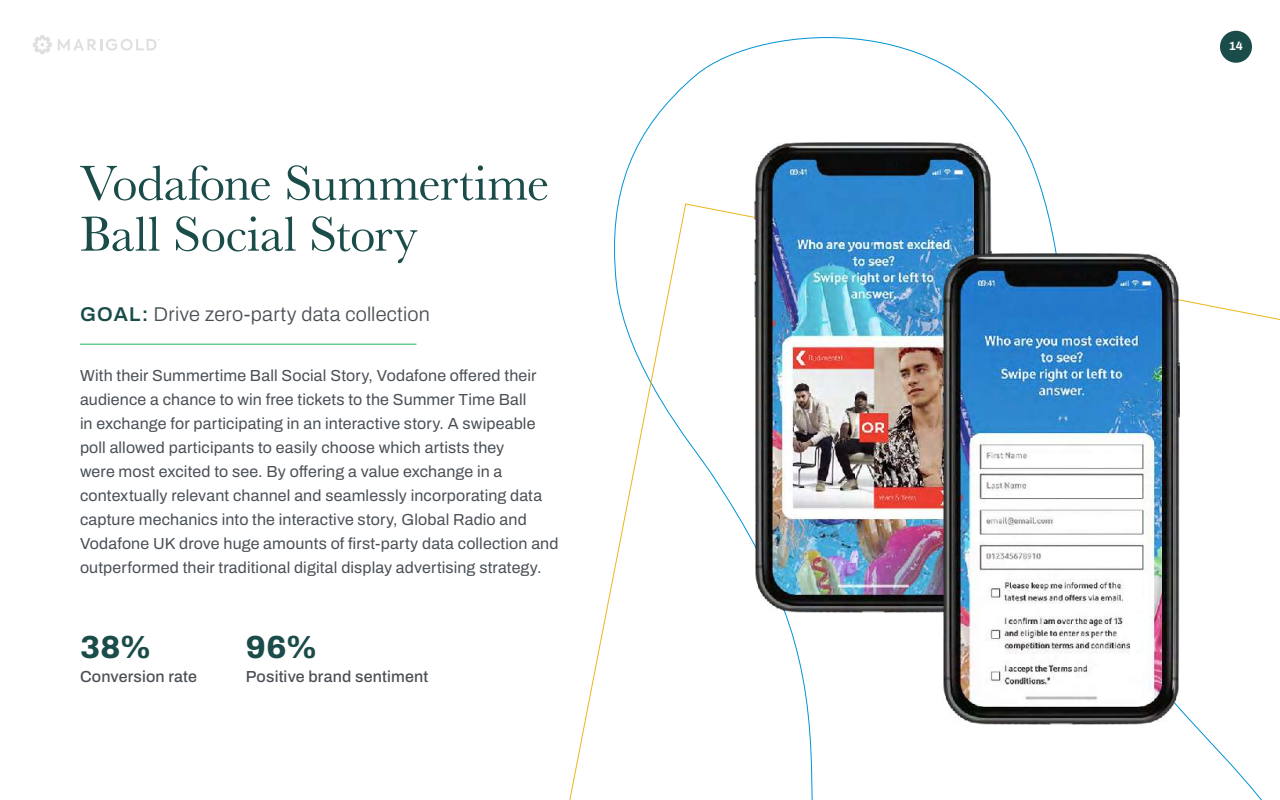
<style>
.page{position:relative;width:1280px;height:800px;background:#fff}
.page>*{position:absolute;margin:0;border:0;box-sizing:border-box;transform-origin:0 0}
.t1{font:51px/51px "Baskerville";letter-spacing:-.01em;color:#1a4c49}
.t2{font:800 32px "Archivo";color:#1a4c49}
.t3{font:300 20px "Archivo";letter-spacing:.01em;color:#4a5056}
.t4{font:16px/24px "Archivo";letter-spacing:.01em;color:#4a5056}
.t5{font:500 16px "Archivo";letter-spacing:.01em;color:#4a5056}
.t6{font:700 12px "Archivo";color:#fff}
.s1{font-weight:600;color:#1a4c49}
</style>
<div class="page">
<svg style="left:58px;top:39px;width:102px;height:12px"></svg>
<svg style="left:33px;top:35px;width:19px;height:19px"></svg>
<hr style="left:80px;top:344px;width:336px;height:1px;background:#20b965">
<svg style="left:569px;top:203px;width:711px;height:597px"></svg>
<img style="left:754px;top:142px;width:237px;height:471px">
<img style="left:942px;top:254px;width:238px;height:470px">
<h1 class="t1" style="left:80px;top:158px;width:471px">Vodafone Summertime<br>Ball Social Story</h1>
<p class="t3" style="left:80px;top:299px;width:351px"><span class="s1">GOAL:</span> Drive zero-party data collection</p>
<p class="t4" style="left:80px;top:363px;width:480px">With their Summertime Ball Social Story, Vodafone offered their audience a chance to win free tickets to the Summer Time Ball<br>in exchange for participating in an interactive story. A swipeable poll allowed participants to easily choose which artists they<br>were most excited to see. By offering a value exchange in a contextually relevant channel and seamlessly incorporating data capture mechanics into the interactive story, Global Radio and Vodafone UK drove huge amounts of first-party data collection and outperformed their traditional digital display advertising strategy.</p>
<h2 class="t2" style="left:80px;top:623px;width:73px">38%</h2>
<p class="t5" style="left:80px;top:665px;width:119px">Conversion rate</p>
<h2 class="t2" style="left:246px;top:623px;width:73px">96%</h2>
<p class="t5" style="left:246px;top:665px;width:184px">Positive brand sentiment</p>
<p class="t6" style="left:1229px;top:37px;width:16px">14</p>
</div>
